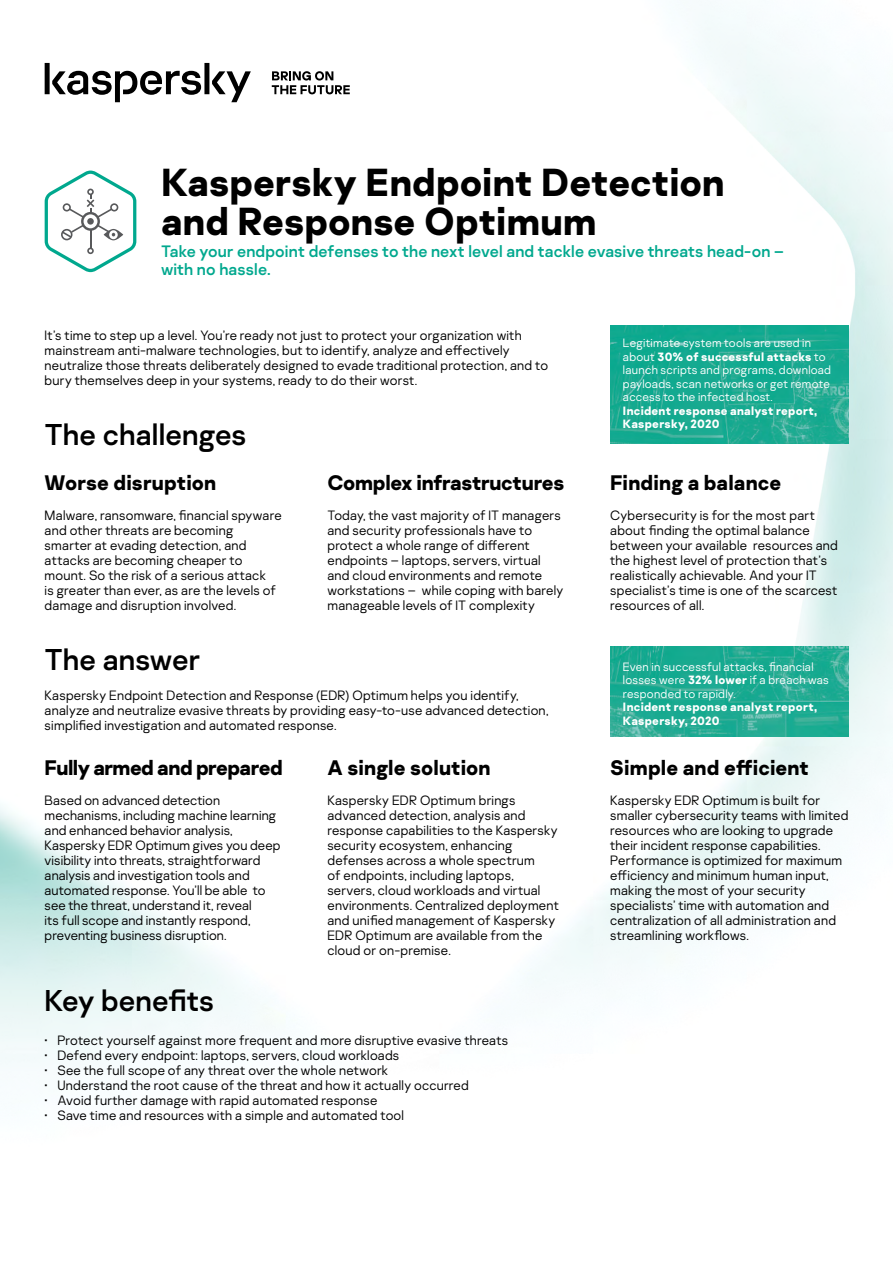
<style>
.page{position:relative;width:893px;height:1263px;background:#fff}
.page>*{position:absolute;margin:0;border:0;box-sizing:border-box;transform-origin:0 0}
.t1{font:700 39px/39px "Kaspersky Sans";color:#000}
.t2{font:30px "Kaspersky Sans";letter-spacing:.005em;color:#000}
.t3{font:700 21px "Kaspersky Sans";color:#000}
.t4{font:700 21px "Kaspersky Sans";letter-spacing:-.025em;color:#000}
.t5{font:16.5px/18px "Kaspersky Sans";letter-spacing:.01em;color:#00a88e}
.t6{font:300 13.5px/15px "Kaspersky Sans";letter-spacing:.015em;color:#000}
.t7{font:300 12px/13.5px "Kaspersky Sans";letter-spacing:.02em;color:#fff}
.t8{font:700 12px/13.5px "Kaspersky Sans";letter-spacing:.02em;color:#fff}
.s1{font-weight:700}
</style>
<div class="page">
<img style="left:0;top:2px;width:893px;height:1064px">
<svg style="left:45px;top:63px;width:206px;height:39px"></svg>
<svg style="left:272px;top:71px;width:78px;height:23px"></svg>
<img style="left:610px;top:646px;width:238px;height:90px">
<svg style="left:45px;top:171px;width:91px;height:101px"></svg>
<img style="left:610px;top:326px;width:238px;height:118px">
<h1 class="t1" style="left:161px;top:163px;width:565px">Kaspersky Endpoint Detection and Response Optimum</h1>
<p class="t5" style="left:161px;top:243px;width:624px">Take your endpoint defenses to the next level and tackle evasive threats head-on – with no hassle.</p>
<p class="t6" style="left:45px;top:328px;width:505px">It’s time to step up a level. You’re ready not just to protect your organization with mainstream anti-malware technologies, but to identify, analyze and effectively neutralize those threats deliberately designed to evade traditional protection, and to bury themselves deep in your systems, ready to do their worst.</p>
<h2 class="t2" style="left:45px;top:416px;width:203px">The challenges</h2>
<h3 class="t3" style="left:45px;top:469px;width:173px">Worse disruption</h3>
<p class="t6" style="left:45px;top:508px;width:238px">Malware, ransomware, financial spyware and other threats are becoming smarter at evading detection, and attacks are becoming cheaper to mount. So the risk of a serious attack<br>is greater than ever, as are the levels of damage and disruption involved.</p>
<h3 class="t3" style="left:327px;top:469px;width:238px">Complex infrastructures</h3>
<p class="t6" style="left:327px;top:508px;width:237px">Today, the vast majority of IT managers and security professionals have to protect a whole range of different endpoints – laptops, servers, virtual and cloud environments and remote workstations – while coping with barely manageable levels of IT complexity</p>
<h2 class="t2" style="left:45px;top:641px;width:157px">The answer</h2>
<p class="t6" style="left:45px;top:688px;width:505px">Kaspersky Endpoint Detection and Response (EDR) Optimum helps you identify, analyze and neutralize evasive threats by providing easy-to-use advanced detection, simplified investigation and automated response.</p>
<h3 class="t4" style="left:45px;top:754px;width:240px">Fully armed and prepared</h3>
<p class="t6" style="left:45px;top:793px;width:237px">Based on advanced detection mechanisms, including machine learning and enhanced behavior analysis, Kaspersky EDR Optimum gives you deep visibility into threats, straightforward analysis and investigation tools and automated response. You’ll be able to see the threat, understand it, reveal<br>its full scope and instantly respond, preventing business disruption.</p>
<h3 class="t3" style="left:327px;top:754px;width:165px">A single solution</h3>
<p class="t6" style="left:327px;top:793px;width:233px">Kaspersky EDR Optimum brings advanced detection, analysis and response capabilities to the Kaspersky security ecosystem, enhancing defenses across a whole spectrum<br>of endpoints, including laptops, servers, cloud workloads and virtual environments. Centralized deployment and unified management of Kaspersky EDR Optimum are available from the cloud or on-premise.</p>
<h2 class="t2" style="left:45px;top:982px;width:171px">Key benefits</h2>
<p class="t6" style="left:45px;top:1033px;width:465px">• Protect yourself against more frequent and more disruptive evasive threats</p>
<p class="t6" style="left:45px;top:1048px;width:356px">• Defend every endpoint: laptops, servers, cloud workloads</p>
<p class="t6" style="left:45px;top:1063px;width:345px">• See the full scope of any threat over the whole network</p>
<p class="t6" style="left:45px;top:1078px;width:426px">• Understand the root cause of the threat and how it actually occurred</p>
<p class="t6" style="left:45px;top:1093px;width:334px">• Avoid further damage with rapid automated response</p>
<p class="t6" style="left:45px;top:1108px;width:361px">• Save time and resources with a simple and automated tool</p>
<p class="t7" style="left:623px;top:336px;width:210px">Legitimate system tools are used in about <span class="s1">30% of successful attacks</span> to launch scripts and programs, download payloads, scan networks or get remote access to the infected host.</p>
<p class="t8" style="left:623px;top:404px;width:196px">Incident response analyst report,<br>Kaspersky, 2020</p>
<h3 class="t3" style="left:610px;top:469px;width:172px">Finding a balance</h3>
<p class="t6" style="left:610px;top:508px;width:229px">Cybersecurity is for the most part about finding the optimal balance between your available resources and the highest level of protection that’s realistically achievable. And your IT specialist’s time is one of the scarcest resources of all.</p>
<p class="t7" style="left:623px;top:659px;width:207px">Even in successful attacks, financial losses were <span class="s1">32% lower</span> if a breach was responded to rapidly.</p>
<p class="t8" style="left:623px;top:700px;width:196px">Incident response analyst report,<br>Kaspersky, 2020</p>
<h3 class="t3" style="left:610px;top:754px;width:200px">Simple and efficient</h3>
<p class="t6" style="left:610px;top:793px;width:240px">Kaspersky EDR Optimum is built for smaller cybersecurity teams with limited resources who are looking to upgrade their incident response capabilities.<br>Performance is optimized for maximum efficiency and minimum human input, making the most of your security specialists’ time with automation and centralization of all administration and streamlining workflows.</p>
</div>
